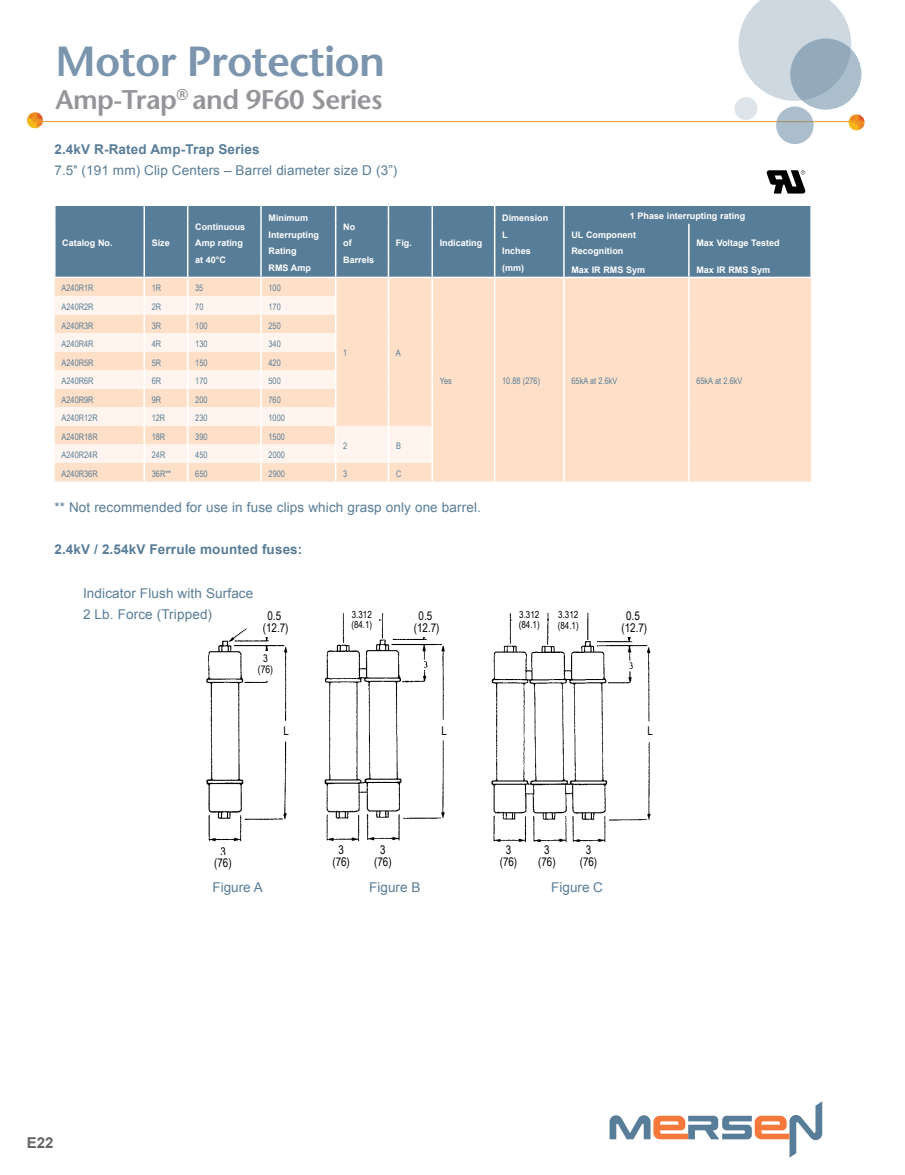
<style>
.page{position:relative;width:905px;height:1175px;background:#fff}
.page>*{position:absolute;margin:0;border:0;box-sizing:border-box;transform-origin:0 0}
.t1{font:600 42px "Stone Sans Std";letter-spacing:-.02em;color:#7a95ad}
.t2{font:600 27px "Stone Sans Std";letter-spacing:-.02em;color:#939598}
.t3{font:700 15px "Arial";color:#636466}
.t4{font:13.5px/21px "Arial";letter-spacing:.01em;color:#587d98}
.t5{font:700 13.5px "Arial";letter-spacing:.01em;color:#587d98}
.t6{font:12px/12px "Arial Narrow";color:#000;text-align:center}
.t7{font:10.5px/10.5px "Arial Narrow";color:#000;text-align:center}
.t8{font:9.75px/10.5px "Arial Narrow";color:#000}
.t9{font:9px "Arial Narrow";color:#587d98}
.t10{font:700 9px/16.5px "Arial";color:#fff}
.s1{font-weight:700}
.s2{font-family:"Arial Narrow"}
</style>
<div class="page">
<svg style="left:848px;top:114px;width:16px;height:16px"></svg>
<hr style="left:35px;top:121px;width:818px;height:1px;background:#ee9321">
<svg style="left:27px;top:112px;width:16px;height:16px"></svg>
<svg style="left:738px;top:0;width:113px;height:101px"></svg>
<svg style="left:790px;top:38px;width:71px;height:72px;background:#9bb1c1"></svg>
<svg style="left:776px;top:106px;width:37px;height:38px"></svg>
<div style="left:734px;top:97px;width:23px;height:23px;background:#dee5ea;border-radius:50%"></div>
<svg style="left:609px;top:1101px;width:213px;height:56px"></svg>
<div style="left:56px;top:206px;width:754px;height:71px;background:#587d98"></div>
<div style="left:55px;top:278px;width:280px;height:203px;background:#fee0c9"></div>
<div style="left:433px;top:278px;width:378px;height:203px;background:#fee0c9"></div>
<svg style="left:55px;top:296px;width:280px;height:167px;background:#feebdd"></svg>
<svg style="left:187px;top:206px;width:1px;height:18px"></svg>
<svg style="left:335px;top:206px;width:1px;height:18px"></svg>
<svg style="left:431px;top:206px;width:2px;height:18px"></svg>
<svg style="left:563px;top:206px;width:1px;height:18px"></svg>
<hr style="left:187px;top:224px;width:1px;height:35px;background:#fff">
<hr style="left:335px;top:224px;width:1px;height:35px;background:#fff">
<hr style="left:431px;top:224px;width:2px;height:35px;background:#fff">
<hr style="left:563px;top:224px;width:1px;height:35px;background:#fff">
<svg style="left:187px;top:259px;width:1px;height:222px"></svg>
<svg style="left:563px;top:259px;width:1px;height:222px"></svg>
<svg style="left:143px;top:206px;width:2px;height:18px"></svg>
<hr style="left:143px;top:224px;width:2px;height:35px;background:#fff">
<svg style="left:143px;top:259px;width:2px;height:222px"></svg>
<svg style="left:260px;top:206px;width:2px;height:18px"></svg>
<hr style="left:260px;top:224px;width:2px;height:35px;background:#fff">
<svg style="left:260px;top:259px;width:2px;height:222px"></svg>
<svg style="left:388px;top:206px;width:1px;height:18px"></svg>
<hr style="left:388px;top:224px;width:1px;height:35px;background:#fff">
<svg style="left:335px;top:259px;width:98px;height:222px;background:#f1ddcd"></svg>
<svg style="left:494px;top:206px;width:1px;height:18px"></svg>
<hr style="left:494px;top:224px;width:1px;height:35px;background:#fff">
<svg style="left:494px;top:259px;width:1px;height:222px"></svg>
<hr style="left:688px;top:224px;width:1px;height:35px;background:#fff">
<svg style="left:688px;top:259px;width:1px;height:222px"></svg>
<svg style="left:55px;top:206px;width:1px;height:18px"></svg>
<svg style="left:55px;top:259px;width:1px;height:18px"></svg>
<hr style="left:54px;top:277px;width:90px;height:1px;background:#fff">
<hr style="left:144px;top:277px;width:44px;height:1px;background:#fff">
<hr style="left:188px;top:277px;width:73px;height:1px;background:#fff">
<hr style="left:261px;top:277px;width:75px;height:1px;background:#fff">
<hr style="left:336px;top:277px;width:52px;height:1px;background:#fff">
<hr style="left:388px;top:277px;width:44px;height:1px;background:#fff">
<hr style="left:432px;top:277px;width:62px;height:1px;background:#fff">
<hr style="left:494px;top:277px;width:70px;height:1px;background:#fff">
<svg style="left:810px;top:206px;width:1px;height:18px"></svg>
<svg style="left:810px;top:259px;width:1px;height:18px"></svg>
<hr style="left:688px;top:277px;width:123px;height:1px;background:#fff">
<svg style="left:766px;top:170px;width:39px;height:24px"></svg>
<img style="left:206px;top:612px;width:445px;height:230px">
<div style="left:82px;top:587px;width:177px;height:41px;background:#fff"></div>
<div style="left:255px;top:610px;width:38px;height:26px;background:#fff"></div>
<div style="left:512px;top:609px;width:34px;height:27px;background:#fff"></div>
<div style="left:549px;top:610px;width:38px;height:28px;background:#fff"></div>
<div style="left:642px;top:723px;width:15px;height:17px;background:#fff"></div>
<div style="left:605px;top:616px;width:48px;height:17px;background:#fff"></div>
<div style="left:436px;top:723px;width:15px;height:17px;background:#fff"></div>
<div style="left:278px;top:723px;width:15px;height:17px;background:#fff"></div>
<div style="left:406px;top:610px;width:38px;height:26px;background:#fff"></div>
<div style="left:606px;top:610px;width:54px;height:26px;background:#fff"></div>
<div style="left:344px;top:609px;width:35px;height:27px;background:#fff"></div>
<div style="left:251px;top:651px;width:28px;height:30px;background:#fff"></div>
<h1 class="t1" style="left:56px;top:36px;width:331px">Motor Protection</h1>
<h2 class="t2" style="left:56px;top:83px;width:328px">Amp-Trap<sup>®</sup> and 9F60 Series</h2>
<h3 class="t4" style="left:54px;top:139px;width:344px"><span class="s1">2.4kV R-Rated Amp-Trap Series<br></span>7.5<span class="s2">"</span> (191 mm) Clip Centers – Barrel diameter size D (3”)</h3>
<p class="t10" style="left:62px;top:235px;width:52px">Catalog No.</p>
<p class="t10" style="left:152px;top:235px;width:20px">Size</p>
<p class="t10" style="left:195px;top:218px;width:51px">Continuous<br>Amp rating at 40°C</p>
<p class="t10" style="left:268px;top:210px;width:52px">Minimum<br>Interrupting<br>Rating<br>RMS Amp</p>
<p class="t10" style="left:343px;top:218px;width:33px">No<br>of<br>Barrels</p>
<p class="t9" style="left:62px;top:282px;width:33px">A240R1R</p>
<p class="t9" style="left:152px;top:282px;width:11px">1R</p>
<p class="t9" style="left:195px;top:282px;width:10px">35</p>
<p class="t9" style="left:268px;top:282px;width:14px">100</p>
<p class="t10" style="left:396px;top:235px;width:18px">Fig.</p>
<p class="t10" style="left:440px;top:235px;width:44px">Indicating</p>
<p class="t10" style="left:502px;top:210px;width:48px">Dimension<br>L<br>Inches (mm)</p>
<p class="t10" style="left:571px;top:207px;width:175px;line-height:18.6px;text-indent:58px">1 Phase interrupting rating<br>UL Component</p>
<p class="t10" style="left:696px;top:235px;width:85px">Max Voltage Tested</p>
<p class="t10" style="left:571px;top:243px;width:54px">Recognition</p>
<p class="t10" style="left:571px;top:262px;width:75px">Max IR RMS Sym</p>
<p class="t10" style="left:696px;top:262px;width:75px">Max IR RMS Sym</p>
<p class="t9" style="left:62px;top:300px;width:33px">A240R2R</p>
<p class="t9" style="left:152px;top:300px;width:11px">2R</p>
<p class="t9" style="left:195px;top:300px;width:10px">70</p>
<p class="t9" style="left:268px;top:300px;width:14px">170</p>
<p class="t9" style="left:62px;top:319px;width:33px">A240R3R</p>
<p class="t9" style="left:152px;top:319px;width:11px">3R</p>
<p class="t9" style="left:195px;top:319px;width:14px">100</p>
<p class="t9" style="left:268px;top:319px;width:14px">250</p>
<p class="t9" style="left:62px;top:337px;width:33px">A240R4R</p>
<p class="t9" style="left:152px;top:337px;width:11px">4R</p>
<p class="t9" style="left:195px;top:337px;width:14px">130</p>
<p class="t9" style="left:268px;top:337px;width:14px">340</p>
<p class="t9" style="left:62px;top:356px;width:33px">A240R5R</p>
<p class="t9" style="left:152px;top:356px;width:11px">5R</p>
<p class="t9" style="left:195px;top:356px;width:14px">150</p>
<p class="t9" style="left:268px;top:356px;width:14px">420</p>
<p class="t9" style="left:62px;top:374px;width:33px">A240R6R</p>
<p class="t9" style="left:152px;top:374px;width:11px">6R</p>
<p class="t9" style="left:195px;top:374px;width:14px">170</p>
<p class="t9" style="left:268px;top:374px;width:14px">500</p>
<p class="t9" style="left:62px;top:393px;width:33px">A240R9R</p>
<p class="t9" style="left:152px;top:393px;width:11px">9R</p>
<p class="t9" style="left:195px;top:393px;width:14px">200</p>
<p class="t9" style="left:268px;top:393px;width:14px">760</p>
<p class="t9" style="left:62px;top:411px;width:38px">A240R12R</p>
<p class="t9" style="left:152px;top:411px;width:15px">12R</p>
<p class="t9" style="left:195px;top:411px;width:14px">230</p>
<p class="t9" style="left:268px;top:411px;width:18px">1000</p>
<p class="t9" style="left:62px;top:430px;width:38px">A240R18R</p>
<p class="t9" style="left:152px;top:430px;width:15px">18R</p>
<p class="t9" style="left:195px;top:430px;width:14px">390</p>
<p class="t9" style="left:268px;top:430px;width:18px">1500</p>
<p class="t9" style="left:343px;top:346px;width:6px">1</p>
<p class="t9" style="left:396px;top:346px;width:6px">A</p>
<p class="t9" style="left:343px;top:439px;width:6px">2</p>
<p class="t9" style="left:396px;top:439px;width:6px">B</p>
<p class="t9" style="left:62px;top:449px;width:38px">A240R24R</p>
<p class="t9" style="left:152px;top:449px;width:15px">24R</p>
<p class="t9" style="left:195px;top:449px;width:14px">450</p>
<p class="t9" style="left:268px;top:449px;width:18px">2000</p>
<p class="t9" style="left:62px;top:467px;width:38px">A240R36R</p>
<p class="t9" style="left:152px;top:467px;width:21px">36R**</p>
<p class="t9" style="left:195px;top:467px;width:14px">650</p>
<p class="t9" style="left:268px;top:467px;width:18px">2900</p>
<p class="t9" style="left:343px;top:467px;width:6px">3</p>
<p class="t9" style="left:396px;top:467px;width:7px">C</p>
<p class="t9" style="left:440px;top:374px;width:14px">Yes</p>
<p class="t9" style="left:502px;top:374px;width:39px">10.88 (276)</p>
<p class="t9" style="left:571px;top:374px;width:47px">65kA at 2.6kV</p>
<p class="t9" style="left:696px;top:374px;width:47px">65kA at 2.6kV</p>
<h3 class="t4" style="left:54px;top:496px;width:428px">** Not recommended for use in fuse clips which grasp only one barrel.</h3>
<h3 class="t5" style="left:54px;top:540px;width:249px">2.4kV / 2.54kV Ferrule mounted fuses:</h3>
<h3 class="t4" style="left:83px;top:583px;width:172px">Indicator Flush with Surface<br>2 Lb. Force (Tripped)</h3>
<h3 class="t6" style="left:263px;top:609px;width:27px">0.5 (12.7)</h3>
<p class="t7" style="left:258px;top:652px;width:17px">3 (76)</p>
<p class="t8" style="left:351px;top:609px;width:22px">3.312 (84.1)</p>
<p class="t8" style="left:519px;top:609px;width:22px">3.312 (84.1)</p>
<p class="t8" style="left:558px;top:609px;width:22px">3.312 (84.1)</p>
<h3 class="t6" style="left:414px;top:609px;width:27px">0.5 (12.7)</h3>
<h3 class="t6" style="left:621px;top:609px;width:27px">0.5 (12.7)</h3>
<h3 class="t6" style="left:611px;top:615px;width:38px">.5 (12.7)</h3>
<h3 class="t3" style="left:27px;top:1132px;width:28px">E22</h3>
<h3 class="t6" style="left:214px;top:845px;width:19px">3 (76)</h3>
<h3 class="t6" style="left:283px;top:724px;width:7px">L</h3>
<h3 class="t6" style="left:441px;top:724px;width:7px">L</h3>
<h3 class="t6" style="left:332px;top:843px;width:19px">3 (76)</h3>
<h3 class="t6" style="left:374px;top:843px;width:19px">3 (76)</h3>
<h3 class="t6" style="left:499px;top:843px;width:19px">3 (76)</h3>
<h3 class="t6" style="left:538px;top:843px;width:19px">3 (76)</h3>
<h3 class="t6" style="left:579px;top:843px;width:19px">3 (76)</h3>
<h3 class="t4" style="left:212px;top:876px;width:52px">Figure A</h3>
<h3 class="t4" style="left:369px;top:876px;width:53px">Figure B</h3>
<h3 class="t4" style="left:551px;top:876px;width:53px">Figure C</h3>
<h3 class="t6" style="left:647px;top:724px;width:7px">L</h3>
</div>
